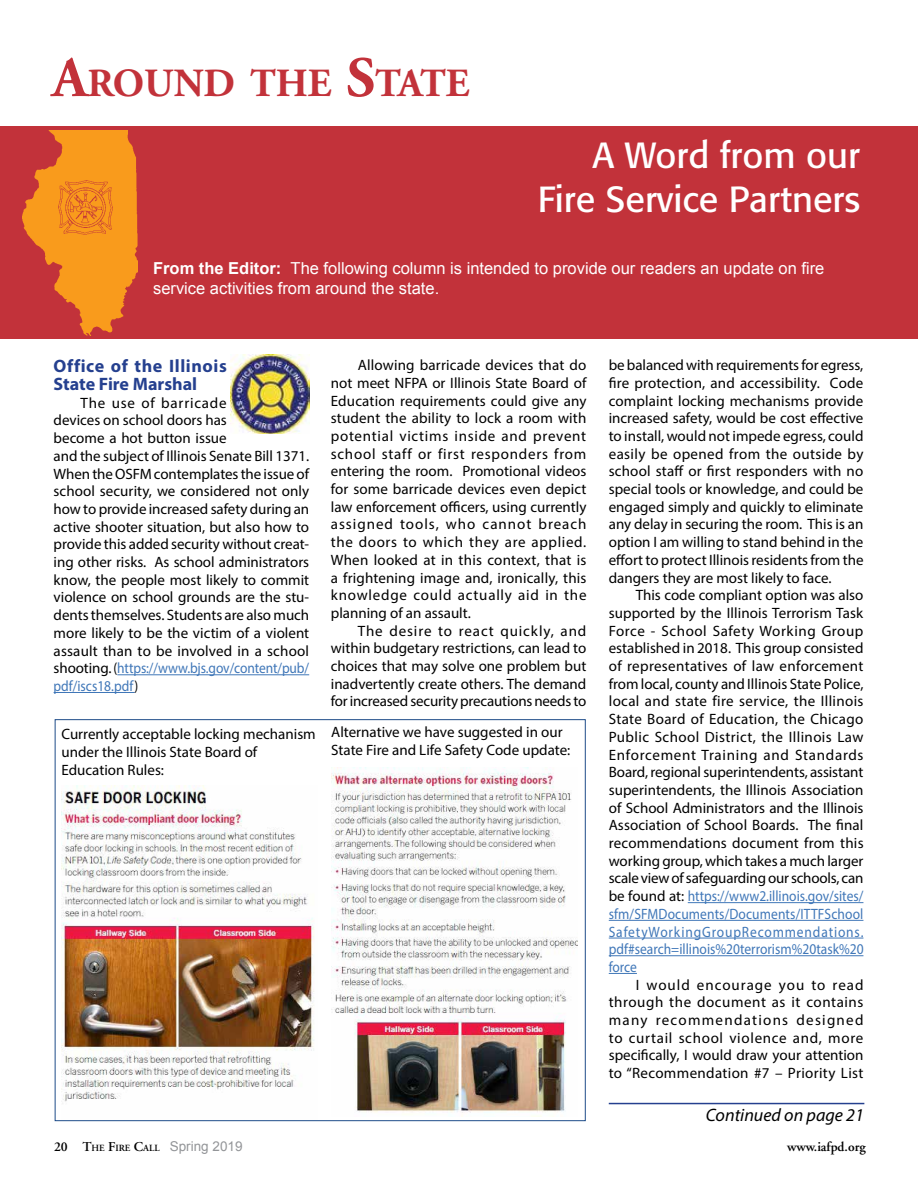
<style>
.page{position:relative;width:918px;height:1188px;background:#fff}
.page>*{position:absolute;margin:0;border:0;box-sizing:border-box;transform-origin:0 0}
.t1{font:700 39.9px "Adobe Garamond";color:#c2323a}
.t2{font:36px/43.2px "Formata";color:#fff;text-align:right}
.t3{font:700 18px/17.7px "Myriad Pro";letter-spacing:.025em;color:#25408f}
.t4{font:italic 18px "Myriad Pro";color:#000}
.t5{font:16.5px/19.8px "Arial";color:#fff}
.t6{font:15px/17.7px "Myriad Pro";color:#000;text-align:justify}
.t7{font:13.5px "Arial";color:#939598}
.t8{font:600 13.5px "Adobe Garamond";color:#000}
.s1{font-size:57px}
.s2{font-weight:700}
.s3{color:#4077b8}
.s4{font-family:"Adobe Garamond";font-weight:600;color:#000}
.s5{font-family:"Adobe Garamond";font-weight:600;font-size:9.45px;color:#000}
</style>
<div class="page">
<hr style="left:117px;top:674px;width:192px;height:1px;background:#4077b8">
<hr style="left:54px;top:692px;width:81px;height:1px;background:#4077b8">
<div style="left:0;top:126px;width:918px;height:213px;background:#c2323a"></div>
<img style="left:23px;top:130px;width:115px;height:205px">
<img style="left:59px;top:181px;width:53px;height:53px">
<hr style="left:609px;top:1103px;width:255px;height:1px;background:#25408f">
<img style="left:231px;top:355px;width:78px;height:78px">
<img style="left:331px;top:767px;width:246px;height:349px">
<img style="left:62px;top:785px;width:252px;height:319px">
<hr style="left:688px;top:902px;width:175px;height:1px;background:#4077b8">
<hr style="left:609px;top:920px;width:254px;height:1px;background:#4077b8">
<hr style="left:609px;top:938px;width:254px;height:1px;background:#4077b8">
<hr style="left:609px;top:955px;width:254px;height:1px;background:#4077b8">
<svg style="left:609px;top:973px;width:28px;height:1px"></svg>
<h1 class="t1" style="left:52px;top:62px;width:419px"><span class="s1">A</span>ROUND THE <span class="s1">S</span>TATE</h1>
<h2 class="t2" style="left:538px;top:134px;width:324px">A Word from our<br>Fire Service Partners</h2>
<p class="t5" style="left:153px;top:259px;width:673px"><span class="s2">From the Editor:</span> The following column is intended to provide our readers an update on fire service activities from around the state.</p>
<p class="t3" style="left:54px;top:357px;width:175px">Office of the Illinois<br>State Fire Marshal</p>
<p class="t6" style="left:54px;top:394px;width:257px;text-align:left;text-indent:27px">The use of barricade<br>devices on school doors has<br>become a hot button issue<br>and the subject of Illinois Senate Bill 1371.<br>When the OSFM contemplates the issue of school security, we considered not only how to provide increased safety during an active shooter situation, but also how to provide this added security without creat&shy;ing other risks. As school administrators know, the people most likely to commit violence on school grounds are the stu&shy;dents themselves. Students are also much more likely to be the victim of a violent assault than to be involved in a school shooting. (<span class="s3">https://www.bjs.gov/content/pub/ pdf/iscs18.pdf</span>)</p>
<p class="t6" style="left:331px;top:356px;width:257px;text-indent:27px">Allowing barricade devices that do not meet NFPA or Illinois State Board of Education requirements could give any student the ability to lock a room with potential victims inside and prevent school staff or first responders from entering the room. Promotional videos for some barricade devices even depict law enforcement officers, using currently assigned tools, who cannot breach the doors to which they are applied.<br>When looked at in this context, that is a frightening image and, ironically, this knowledge could actually aid in the planning of an assault.</p>
<p class="t6" style="left:331px;top:622px;width:257px;text-indent:27px">The desire to react quickly, and within budgetary restrictions, can lead to choices that may solve one problem but inadvertently create others. The demand for increased security precautions needs to</p>
<p class="t6" style="left:62px;top:724px;width:256px;text-align:left">Currently acceptable locking mechanism under the Illinois State Board of<br>Education Rules:</p>
<p class="t6" style="left:331px;top:723px;width:241px">Alternative we have suggested in our<br>State Fire and Life Safety Code update:</p>
<p class="t6" style="left:609px;top:356px;width:256px">be balanced with requirements for egress, fire protection, and accessibility. Code complaint locking mechanisms provide increased safety, would be cost effective to install, would not impede egress, could easily be opened from the outside by school staff or first responders with no special tools or knowledge, and could be engaged simply and quickly to eliminate any delay in securing the room. This is an option I am willing to stand behind in the effort to protect Illinois residents from the dangers they are most likely to face.</p>
<p class="t6" style="left:609px;top:586px;width:256px;text-indent:27px">This code compliant option was also supported by the Illinois Terrorism Task Force - School Safety Working Group established in 2018. This group consisted of representatives of law enforcement from local, county and Illinois State Police, local and state fire service, the Illinois State Board of Education, the Chicago Public School District, the Illinois Law Enforcement Training and Standards Board, regional superintendents, assistant superintendents, the Illinois Association of School Administrators and the Illinois Association of School Boards. The final recommendations document from this working group, which takes a much larger scale view of safeguarding our schools, can be found at: <span class="s3">https://www2.illinois.gov/sites/ sfm/SFMDocuments/Documents/ITTFSchool SafetyWorkingGroupRecommendations. pdf#search=illinois%20terrorism%20task%20 force</span></p>
<p class="t6" style="left:609px;top:976px;width:256px;text-indent:27px">I would encourage you to read through the document as it contains many recommendations designed to curtail school violence and, more specifically, I would draw your attention to “Recommendation #7 – Priority List</p>
<p class="t4" style="left:706px;top:1104px;width:160px">Continued on page 21</p>
<p class="t7" style="left:54px;top:1138px;width:190px"><span class="s4">20</span> <span class="s4">T</span><span class="s5">HE</span> <span class="s4">F</span><span class="s5">IRE</span> <span class="s4">C</span><span class="s5">ALL</span> Spring 2019</p>
<p class="t8" style="left:787px;top:1140px;width:80px">www.iafpd.org</p>
</div>
